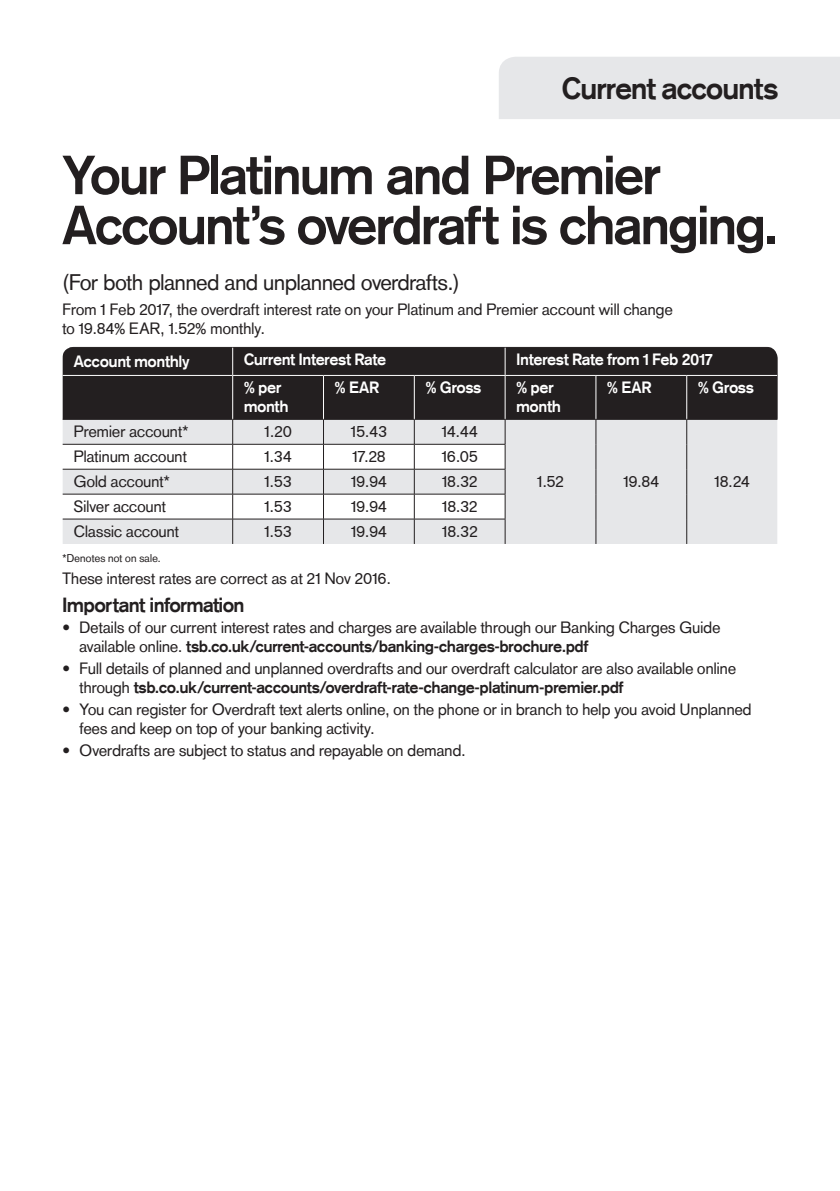
<style>
.page{position:relative;width:840px;height:1191px;background:#fff}
.page>*{position:absolute;margin:0;border:0;box-sizing:border-box;transform-origin:0 0}
.Page_Heading_30_27{font:700 54px/50px "Basic Commercialfor TSB";letter-spacing:-.005em;color:#231f20}
.Tab_Headings{font:700 30px "Basic Commercialfor TSB";color:#231f20}
.Sub_Head_Roman_11_11{font:22px "Basic Commercialfor TSB";color:#231f20}
.Sub_Head_Bold_10_11{font:700 20px "Basic Commercialfor TSB";color:#231f20}
.Body_copy_8_9_5{font:16px/19px "Basic Commercialfor TSB";letter-spacing:.01em;color:#231f20}
.t1{font:700 16px/19px "Basic Commercialfor TSB";letter-spacing:.015em;color:#fff}
.Caveat_Copy{font:11px "Basic Commercialfor TSB";letter-spacing:.02em;color:#231f20}
.s1{font-weight:700}
</style>
<div class="page">
<div style="left:499px;top:57px;width:340px;height:62px;background:#e6e7e9"></div>
<div style="left:62px;top:348px;width:714px;height:71px;background:#231f20"></div>
<div style="left:505px;top:420px;width:272px;height:124px;background:#e6e7e9"></div>
<hr style="left:62px;top:419px;width:170px;height:1px;background:#231f20">
<hr style="left:232px;top:419px;width:91px;height:1px;background:#231f20">
<hr style="left:323px;top:419px;width:91px;height:1px;background:#231f20">
<hr style="left:414px;top:419px;width:91px;height:1px;background:#231f20">
<hr style="left:505px;top:419px;width:90px;height:1px;background:#231f20">
<hr style="left:595px;top:419px;width:91px;height:1px;background:#231f20">
<hr style="left:686px;top:419px;width:91px;height:1px;background:#231f20">
<svg style="left:595px;top:420px;width:1px;height:124px"></svg>
<svg style="left:686px;top:420px;width:1px;height:124px"></svg>
<svg style="left:62px;top:420px;width:443px;height:124px"></svg>
<svg style="left:232px;top:348px;width:1px;height:27px"></svg>
<svg style="left:504px;top:348px;width:1px;height:27px"></svg>
<hr style="left:62px;top:375px;width:170px;height:1px;background:#fff">
<hr style="left:232px;top:375px;width:91px;height:1px;background:#fff">
<hr style="left:232px;top:376px;width:1px;height:43px;background:#fff">
<hr style="left:323px;top:375px;width:91px;height:1px;background:#fff">
<hr style="left:323px;top:376px;width:1px;height:43px;background:#fff">
<hr style="left:414px;top:375px;width:91px;height:1px;background:#fff">
<hr style="left:413px;top:376px;width:1px;height:43px;background:#fff">
<hr style="left:505px;top:375px;width:90px;height:1px;background:#fff">
<hr style="left:504px;top:376px;width:1px;height:43px;background:#fff">
<hr style="left:595px;top:375px;width:91px;height:1px;background:#fff">
<hr style="left:595px;top:376px;width:1px;height:43px;background:#fff">
<hr style="left:686px;top:375px;width:90px;height:1px;background:#fff">
<hr style="left:685px;top:376px;width:1px;height:43px;background:#fff">
<hr style="left:62px;top:347px;width:170px;height:1px;background:#231f20">
<hr style="left:232px;top:347px;width:91px;height:1px;background:#231f20">
<hr style="left:323px;top:347px;width:91px;height:1px;background:#231f20">
<hr style="left:414px;top:347px;width:91px;height:1px;background:#231f20">
<hr style="left:505px;top:347px;width:90px;height:1px;background:#231f20">
<hr style="left:595px;top:347px;width:91px;height:1px;background:#231f20">
<hr style="left:686px;top:347px;width:91px;height:1px;background:#231f20">
<svg style="left:776px;top:347px;width:1px;height:28px"></svg>
<hr style="left:776px;top:375px;width:1px;height:44px;background:#231f20">
<p class="Tab_Headings" style="left:561px;top:71px;width:217px">Current accounts</p>
<p class="Page_Heading_30_27" style="left:62px;top:150px;width:716px">Your Platinum and Premier<br>Account’s overdraft is changing.</p>
<p class="Sub_Head_Roman_11_11" style="left:62px;top:269px;width:398px">(For both planned and unplanned overdrafts.)</p>
<p class="Body_copy_8_9_5" style="left:62px;top:299px;width:611px">From 1 Feb 2017, the overdraft interest rate on your Platinum and Premier account will change to 19.84% EAR, 1.52% monthly.</p>
<p class="t1" style="left:74px;top:351px;width:117px">Account monthly</p>
<p class="t1" style="left:244px;top:350px;width:143px">Current Interest Rate</p>
<p class="t1" style="left:516px;top:350px;width:197px">Interest Rate from 1 Feb 2017</p>
<p class="t1" style="left:244px;top:378px;width:46px">% per month</p>
<p class="t1" style="left:334px;top:378px;width:45px">% EAR</p>
<p class="t1" style="left:425px;top:378px;width:57px">% Gross</p>
<p class="t1" style="left:516px;top:378px;width:46px">% per month</p>
<p class="t1" style="left:607px;top:378px;width:45px">% EAR</p>
<p class="t1" style="left:697px;top:378px;width:57px">% Gross</p>
<p class="Body_copy_8_9_5" style="left:74px;top:422px;width:116px">Premier account*</p>
<p class="Body_copy_8_9_5" style="left:264px;top:422px;width:28px">1.20</p>
<p class="Body_copy_8_9_5" style="left:351px;top:422px;width:37px">15.43</p>
<p class="Body_copy_8_9_5" style="left:441px;top:422px;width:37px">14.44</p>
<p class="Body_copy_8_9_5" style="left:537px;top:472px;width:28px">1.52</p>
<p class="Body_copy_8_9_5" style="left:623px;top:472px;width:37px">19.84</p>
<p class="Body_copy_8_9_5" style="left:714px;top:472px;width:37px">18.24</p>
<p class="Body_copy_8_9_5" style="left:74px;top:447px;width:114px">Platinum account</p>
<p class="Body_copy_8_9_5" style="left:264px;top:447px;width:29px">1.34</p>
<p class="Body_copy_8_9_5" style="left:352px;top:447px;width:35px">17.28</p>
<p class="Body_copy_8_9_5" style="left:441px;top:447px;width:37px">16.05</p>
<p class="Body_copy_8_9_5" style="left:74px;top:472px;width:97px">Gold account*</p>
<p class="Body_copy_8_9_5" style="left:264px;top:472px;width:29px">1.53</p>
<p class="Body_copy_8_9_5" style="left:351px;top:472px;width:37px">19.94</p>
<p class="Body_copy_8_9_5" style="left:442px;top:472px;width:37px">18.32</p>
<p class="Body_copy_8_9_5" style="left:74px;top:497px;width:94px">Silver account</p>
<p class="Body_copy_8_9_5" style="left:264px;top:497px;width:29px">1.53</p>
<p class="Body_copy_8_9_5" style="left:351px;top:497px;width:37px">19.94</p>
<p class="Body_copy_8_9_5" style="left:442px;top:497px;width:37px">18.32</p>
<p class="Body_copy_8_9_5" style="left:74px;top:522px;width:107px">Classic account</p>
<p class="Body_copy_8_9_5" style="left:264px;top:522px;width:29px">1.53</p>
<p class="Body_copy_8_9_5" style="left:351px;top:522px;width:37px">19.94</p>
<p class="Body_copy_8_9_5" style="left:442px;top:522px;width:37px">18.32</p>
<p class="Caveat_Copy" style="left:62px;top:552px;width:100px">*Denotes not on sale.</p>
<p class="Body_copy_8_9_5" style="left:62px;top:569px;width:329px">These interest rates are correct as at 21 Nov 2016.</p>
<p class="Sub_Head_Bold_10_11" style="left:62px;top:592px;width:183px">Important information</p>
<p class="Body_copy_8_9_5" style="left:79px;top:618px;width:642px;text-indent:-17px">• Details of our current interest rates and charges are available through our Banking Charges Guide available online. <span class="s1">tsb.co.uk/current-accounts/banking-charges-brochure.pdf</span></p>
<p class="Body_copy_8_9_5" style="left:79px;top:659px;width:657px;text-indent:-17px">• Full details of planned and unplanned overdrafts and our overdraft calculator are also available online through <span class="s1">tsb.co.uk/current-accounts/overdraft-rate-change-platinum-premier.pdf</span></p>
<p class="Body_copy_8_9_5" style="left:79px;top:700px;width:673px;text-indent:-17px">• You can register for Overdraft text alerts online, on the phone or in branch to help you avoid Unplanned fees and keep on top of your banking activity.</p>
<p class="Body_copy_8_9_5" style="left:62px;top:741px;width:404px">• Overdrafts are subject to status and repayable on demand.</p>
</div>
